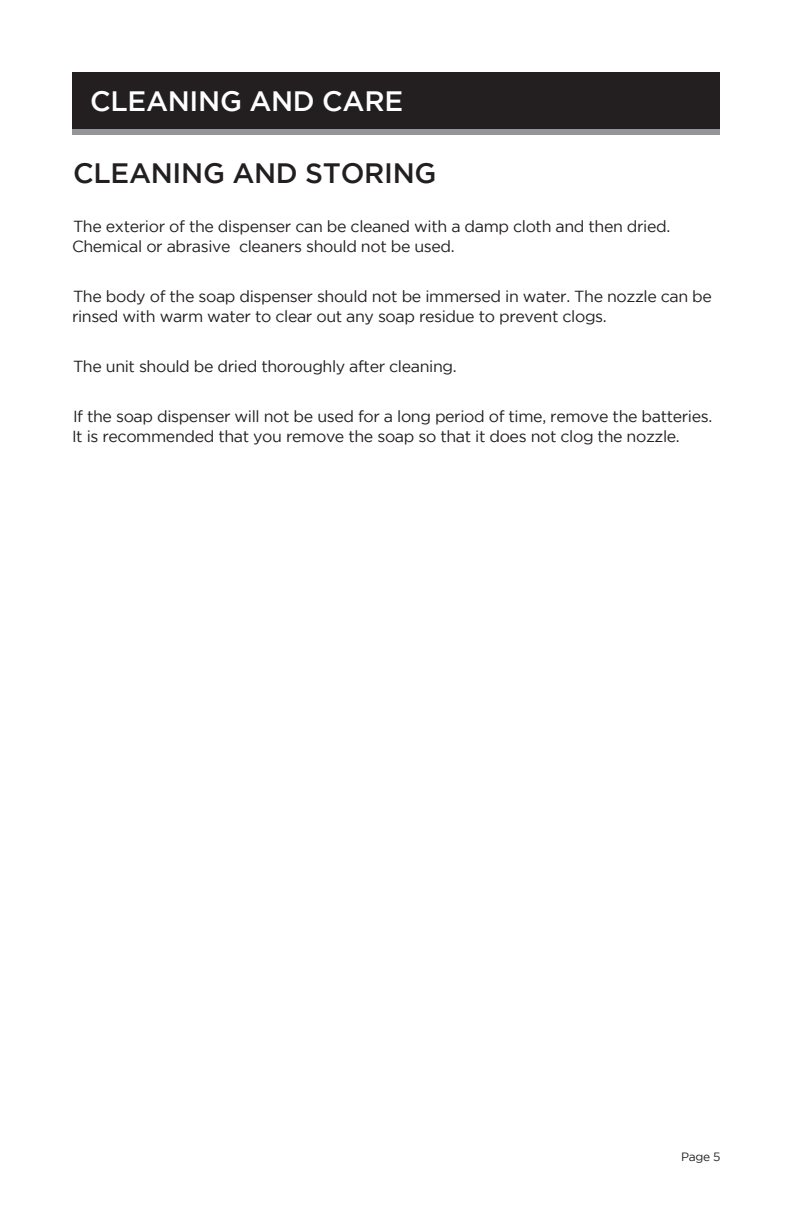
<style>
.page{position:relative;width:792px;height:1224px;background:#fff}
.page>*{position:absolute;margin:0;border:0;box-sizing:border-box;transform-origin:0 0}
.t1{font:500 28px "Gotham";letter-spacing:-.01em;color:#231f20}
.t2{font:500 28px "Gotham";letter-spacing:-.01em;color:#fff}
.List_Style{font:16px/20px "Gotham";letter-spacing:-.025em;color:#231f20}
.t3{font:12px "Gotham";color:#231f20}
</style>
<div class="page">
<div style="left:72px;top:78px;width:648px;height:56px;background:#939598"></div>
<div style="left:72px;top:72px;width:648px;height:57px;background:#231f20"></div>
<p class="t2" style="left:90px;top:85px;width:314px">CLEANING AND CARE</p>
<p class="t1" style="left:73px;top:157px;width:365px">CLEANING AND STORING</p>
<p class="List_Style" style="left:72px;top:216px;width:600px">The exterior of the dispenser can be cleaned with a damp cloth and then dried.<br>Chemical or abrasive cleaners should not be used.</p>
<p class="List_Style" style="left:72px;top:286px;width:642px">The body of the soap dispenser should not be immersed in water. The nozzle can be rinsed with warm water to clear out any soap residue to prevent clogs.</p>
<p class="List_Style" style="left:73px;top:356px;width:385px">The unit should be dried thoroughly after cleaning.</p>
<p class="List_Style" style="left:72px;top:406px;width:642px">If the soap dispenser will not be used for a long period of time, remove the batteries.<br>It is recommended that you remove the soap so that it does not clog the nozzle.</p>
<p class="t3" style="left:681px;top:1150px;width:41px">Page 5</p>
</div>
